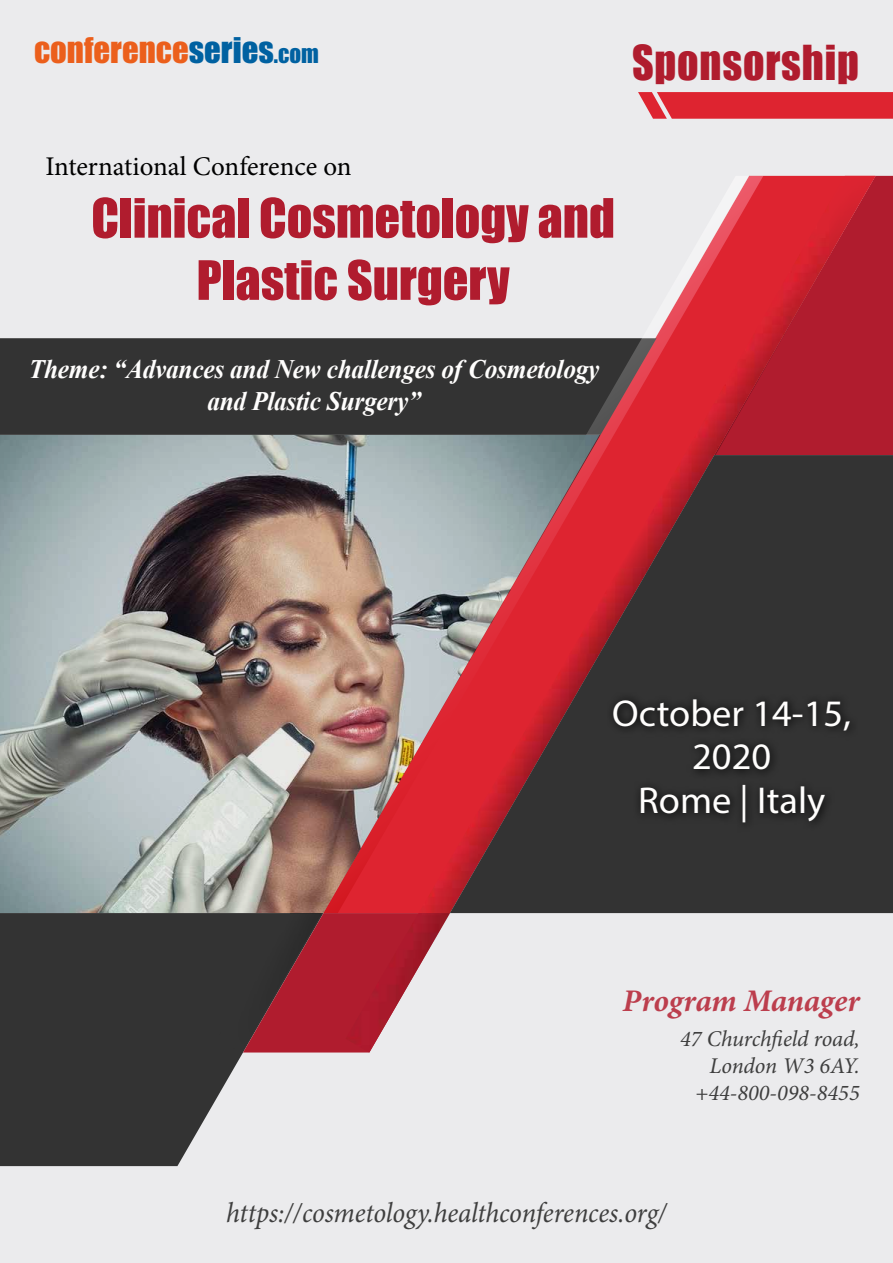
<style>
.page{position:relative;width:893px;height:1263px;background:#ebebed}
.page>*{position:absolute;margin:0;border:0;box-sizing:border-box;transform-origin:0 0}
.t1{font:50.1px/62.1px "Impact";color:#b01c2e;text-align:center}
.t2{font:44.25px "Impact";letter-spacing:.02em;color:#b01c2e;scale:.95 1}
.t3{font:37.5px/43.7px "Myriad Pro";color:#fffefd;text-align:center}
.t4{font:32.7px "Impact";color:#eb5f1c}
.t5{font:italic 700 31.5px "Minion Pro";letter-spacing:-.005em;color:#bc3e4d}
.t6{font:italic 28.5px "Minion Pro";letter-spacing:-.005em;color:#3e3e3e;scale:.95 1}
.t7{font:27px "Minion Pro";letter-spacing:-.005em;color:#000}
.t8{font:italic 700 26.7px/32.4px "Times New Roman";letter-spacing:-.01em;color:#fffefd;text-align:center;scale:.95 1}
.t9{font:italic 22.5px/27px "Minion Pro";letter-spacing:-.005em;color:#3e3e3e;text-align:right}
.s1{color:#0061a1}
.s2{font-size:22.95px;color:#0061a1}
</style>
<div class="page">
<svg style="left:0;top:913px;width:323px;height:253px;fill:#333"></svg>
<div style="left:875px;top:176px;width:18px;height:279px;background:#b01c2e"></div>
<svg style="left:480px;top:176px;width:395px;height:738px;fill:#b01c2e"></svg>
<div style="left:322px;top:913px;width:24px;height:139px;background:#b01c2e"></div>
<div style="left:0;top:338px;width:310px;height:97px;background:#333"></div>
<img style="left:763px;top:209px;width:93px;height:246px">
<img style="left:763px;top:280px;width:22px;height:135px">
<img style="left:783px;top:200px;width:48px;height:136px">
<img style="left:829px;top:176px;width:46px;height:80px">
<img style="left:346px;top:913px;width:104px;height:139px">
<img style="left:217px;top:913px;width:105px;height:139px">
<div style="left:763px;top:455px;width:130px;height:458px;background:#333"></div>
<svg style="left:310px;top:176px;width:453px;height:737px"></svg>
<svg style="left:638px;top:92px;width:255px;height:27px"></svg>
<img style="left:0;top:435px;width:600px;height:478px">
<svg style="left:606px;top:692px;width:253px;height:140px;fill:#313131"></svg>
<p class="t4" style="left:34px;top:25px;width:286px">conference<span class="s1">series</span><span class="s2">.com</span></p>
<h2 class="t2" style="left:632px;top:28px;width:240px">Sponsorship</h2>
<p class="t7" style="left:45px;top:149px;width:308px">International Conference on</p>
<h1 class="t1" style="left:91px;top:186px;width:525px">Clinical Cosmetology and<br>Plastic Surgery</h1>
<p class="t8" style="left:29px;top:352px;width:602px">Theme: “Advances and New challenges of Cosmetology and Plastic Surgery”</p>
<h3 class="t3" style="left:612px;top:690px;width:240px">October 14-15,<br>2020<br>Rome | Italy</h3>
<p class="t5" style="left:623px;top:978px;width:239px">Program Manager</p>
<p class="t9" style="left:680px;top:1026px;width:181px">47 Churchfield road,<br>London W3 6AY. +44-800-098-8455</p>
<p class="t6" style="left:226px;top:1193px;width:465px">https://cosmetology.healthconferences.org/</p>
</div>
